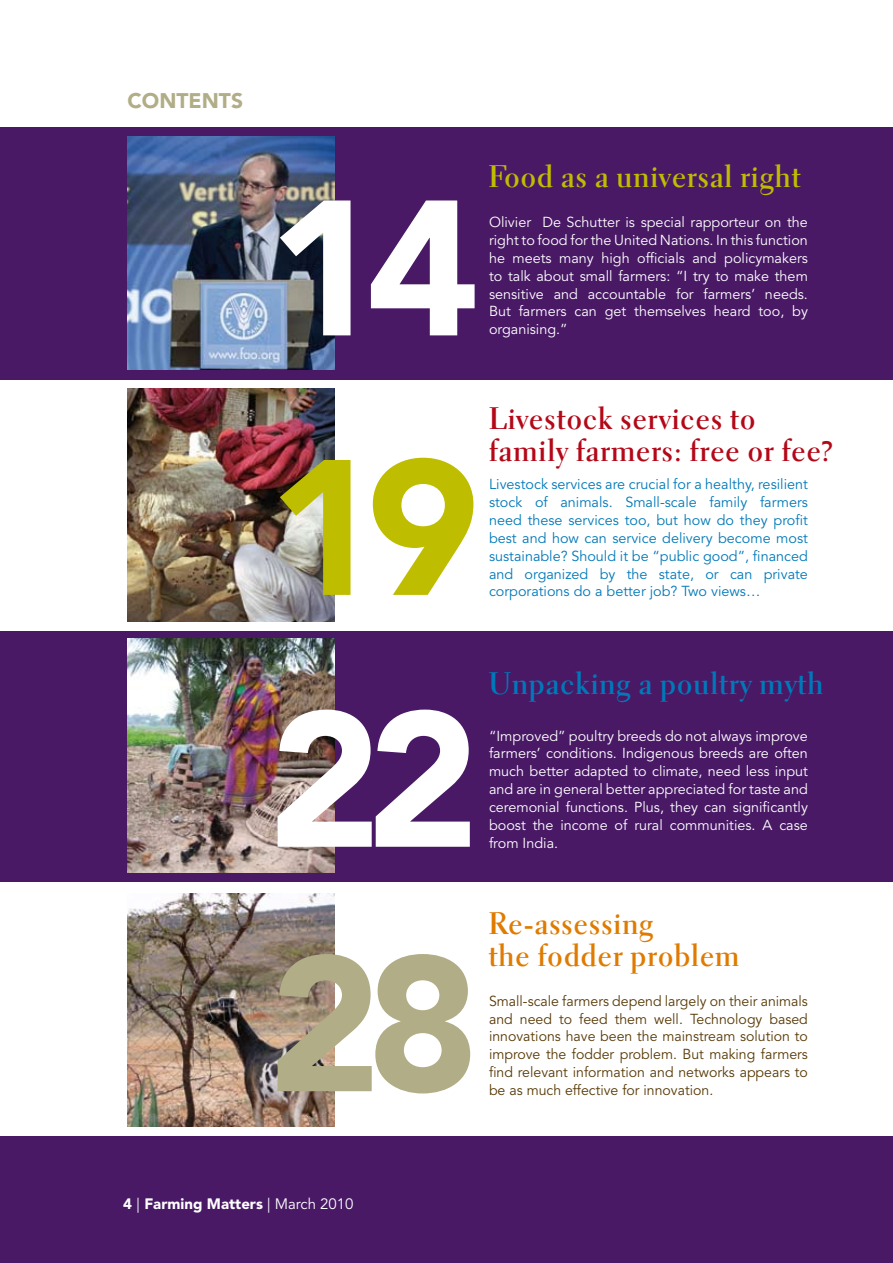
<style>
.page{position:relative;width:893px;height:1263px;background:#fff}
.page>*{position:absolute;margin:0;border:0;box-sizing:border-box;transform-origin:0 0}
.t1{font:900 190.5px "Avenir LT Std";color:#fff}
.t2{font:900 190.5px "Avenir LT Std";color:#bfbd00}
.t3{font:900 190.5px "Avenir LT Std";color:#b1ad87}
.t4{font:31.5px/31.5px "Electra LT Std Bold Display";letter-spacing:.055em;color:#b40818}
.t5{font:31.5px/31.5px "Electra LT Std Bold Display";letter-spacing:.055em;color:#df7b00}
.t6{font:31.5px "Electra LT Std Bold Display";letter-spacing:.055em;color:#bfbd00}
.t7{font:31.5px "Electra LT Std Bold Display";letter-spacing:.055em;color:#0079b9}
.t8{font:900 21px "Avenir LT Std";color:#b1ad87}
.t9{font:900 15px "Avenir LT Std";color:#fff}
.t10{font:14.4px/17.9px "Avenir LT Std";color:#fff;text-align:justify}
.t11{font:14.4px/17.9px "Avenir LT Std";color:#0079b9;text-align:justify}
.t12{font:14.4px/17.9px "Avenir LT Std";color:#583a06;text-align:justify}
.s1{font-weight:400}
</style>
<div class="page">
<div style="left:0;top:1134px;width:893px;height:129px;background:#491966"></div>
<div style="left:0;top:128px;width:893px;height:251px;background:#491966"></div>
<div style="left:0;top:631px;width:893px;height:252px;background:#491966"></div>
<div style="left:0;top:882px;width:893px;height:253px;background:#fff"></div>
<img style="left:128px;top:136px;width:206px;height:234px">
<img style="left:128px;top:388px;width:206px;height:234px">
<img style="left:128px;top:639px;width:206px;height:234px">
<img style="left:128px;top:893px;width:206px;height:234px">
<h3 class="t8" style="left:128px;top:88px;width:117px">CONTENTS</h3>
<h1 class="t1" style="left:268px;top:154px;width:212px">14</h1>
<h2 class="t6" style="left:489px;top:157px;width:313px">Food as a universal right</h2>
<p class="t10" style="left:489px;top:214px;width:320px">Olivier De Schutter is special rapporteur on the right to food for the United Nations. In this function he meets many high officials and policymakers to talk about small farmers: “I try to make them sensitive and accountable for farmers’ needs.<br>But farmers can get themselves heard too, by organising.”</p>
<h1 class="t2" style="left:268px;top:413px;width:212px">19</h1>
<h2 class="t4" style="left:489px;top:403px;width:344px">Livestock services to family farmers: free or fee?</h2>
<p class="t11" style="left:489px;top:476px;width:320px">Livestock services are crucial for a healthy, resilient stock of animals. Small-scale family farmers need these services too, but how do they profit best and how can service delivery become most sustainable? Should it be “public good”, financed and organized by the state, or can private corporations do a better job? Two views…</p>
<h1 class="t1" style="left:268px;top:665px;width:212px">22</h1>
<h2 class="t7" style="left:489px;top:665px;width:335px">Unpacking a poultry myth</h2>
<p class="t10" style="left:489px;top:727px;width:320px">“Improved” poultry breeds do not always improve farmers’ conditions. Indigenous breeds are often much better adapted to climate, need less input and are in general better appreciated for taste and ceremonial functions. Plus, they can significantly boost the income of rural communities. A case from India.</p>
<h1 class="t3" style="left:268px;top:910px;width:212px">28</h1>
<h2 class="t5" style="left:489px;top:907px;width:251px">Re-assessing<br>the fodder problem</h2>
<p class="t12" style="left:489px;top:992px;width:320px">Small-scale farmers depend largely on their animals and need to feed them well. Technology based innovations have been the mainstream solution to improve the fodder problem. But making farmers find relevant information and networks appears to be as much effective for innovation.</p>
<p class="t9" style="left:123px;top:1195px;width:232px">4 <span class="s1">|</span> Farming Matters <span class="s1">| March 2010</span></p>
</div>
